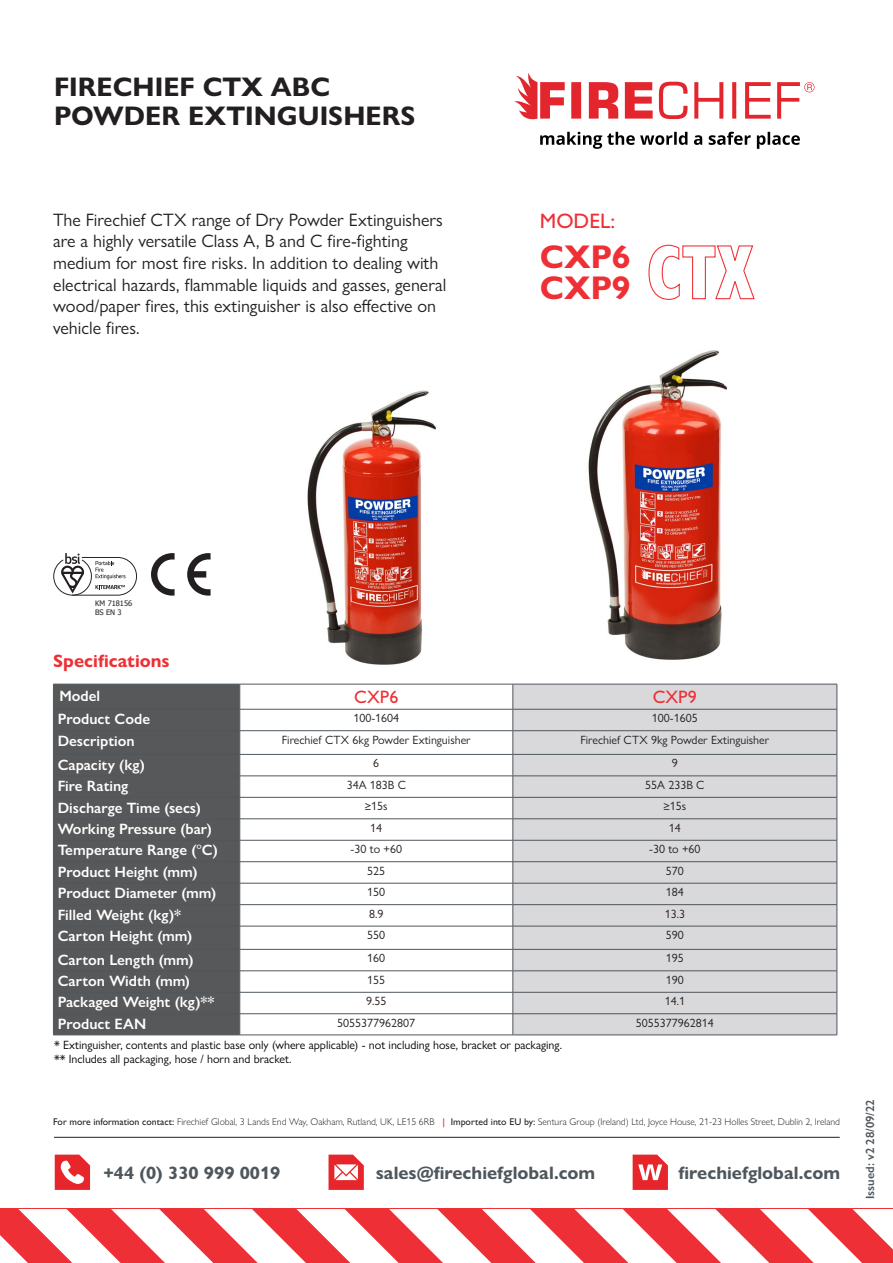
<style>
.page{position:relative;width:893px;height:1263px;background:#fff}
.page>*{position:absolute;margin:0;border:0;box-sizing:border-box;transform-origin:0 0}
.t1{font:700 33px/31.5px "Gill Sans Nova";color:#ee3036}
.t2{font:700 27px/28.5px "Gill Sans Nova";color:#231f20}
.t3{font:500 21px "Gill Sans Nova";color:#ee3036}
.t4{font:18px/21.6px "Gill Sans Nova";color:#231f20}
.t5{font:700 18px "Gill Sans Nova";color:#4f575d}
.t6{font:700 18px "Gill Sans Nova";color:#ee3036}
.t7{font:500 18px "Gill Sans Nova";color:#ee3036}
.t8{font:600 15px "Gill Sans Nova";color:#fff}
.t9{font:12px "Gill Sans Nova";color:#231f20}
.t10{font:12px "Gill Sans Nova";color:#000}
.t11{font:600 12px "Gill Sans Nova";color:#4f575d}
.Ingressi_2{font:300 9.75px "Gill Sans Nova";color:#231f20}
.t12{font:7.5px "Tahoma";color:#231f20}
.s1{font-weight:400}
.s2{font-weight:500}
.s3{font-weight:600;color:#ee3036}
</style>
<div class="page">
<svg style="left:0;top:1209px;width:893px;height:54px"></svg>
<svg style="left:514px;top:73px;width:51px;height:47px"></svg>
<div style="left:571px;top:82px;width:10px;height:37px;background:#e3262e"></div>
<svg style="left:589px;top:82px;width:29px;height:37px"></svg>
<svg style="left:625px;top:82px;width:28px;height:37px"></svg>
<svg style="left:659px;top:82px;width:28px;height:37px"></svg>
<svg style="left:694px;top:82px;width:29px;height:37px"></svg>
<svg style="left:732px;top:82px;width:4px;height:37px"></svg>
<svg style="left:745px;top:82px;width:26px;height:37px"></svg>
<svg style="left:540px;top:132px;width:260px;height:17px"></svg>
<svg style="left:777px;top:82px;width:37px;height:37px"></svg>
<div style="left:54px;top:685px;width:186px;height:350px;background:#57585a"></div>
<svg style="left:241px;top:685px;width:272px;height:350px"></svg>
<div style="left:514px;top:685px;width:323px;height:350px;background:#d9d9db"></div>
<hr style="left:53px;top:684px;width:187px;height:1px;background:#4f575d">
<hr style="left:53px;top:709px;width:187px;height:1px;background:#4f575d">
<hr style="left:240px;top:776px;width:273px;height:1px;background:#4f575d">
<hr style="left:240px;top:797px;width:273px;height:1px;background:#4f575d">
<hr style="left:240px;top:861px;width:273px;height:1px;background:#4f575d">
<hr style="left:240px;top:883px;width:273px;height:1px;background:#4f575d">
<hr style="left:240px;top:904px;width:273px;height:1px;background:#4f575d">
<hr style="left:240px;top:926px;width:273px;height:1px;background:#4f575d">
<hr style="left:240px;top:949px;width:273px;height:1px;background:#4f575d">
<hr style="left:240px;top:970px;width:273px;height:1px;background:#4f575d">
<hr style="left:240px;top:992px;width:273px;height:1px;background:#4f575d">
<hr style="left:240px;top:1013px;width:273px;height:1px;background:#4f575d">
<hr style="left:240px;top:1035px;width:273px;height:1px;background:#4f575d">
<hr style="left:240px;top:818px;width:273px;height:1px;background:#4f575d">
<hr style="left:240px;top:840px;width:273px;height:1px;background:#4f575d">
<svg style="left:240px;top:685px;width:1px;height:350px"></svg>
<hr style="left:240px;top:684px;width:273px;height:1px;background:#4f575d">
<hr style="left:240px;top:709px;width:273px;height:1px;background:#4f575d">
<hr style="left:240px;top:730px;width:273px;height:1px;background:#4f575d">
<hr style="left:240px;top:754px;width:273px;height:1px;background:#4f575d">
<svg style="left:513px;top:685px;width:1px;height:350px"></svg>
<hr style="left:513px;top:684px;width:324px;height:1px;background:#4f575d">
<svg style="left:837px;top:684px;width:1px;height:351px"></svg>
<hr style="left:513px;top:709px;width:324px;height:1px;background:#4f575d">
<hr style="left:513px;top:730px;width:324px;height:1px;background:#4f575d">
<hr style="left:513px;top:754px;width:324px;height:1px;background:#4f575d">
<hr style="left:513px;top:776px;width:324px;height:1px;background:#4f575d">
<hr style="left:513px;top:797px;width:324px;height:1px;background:#4f575d">
<hr style="left:513px;top:818px;width:324px;height:1px;background:#4f575d">
<hr style="left:513px;top:840px;width:324px;height:1px;background:#4f575d">
<hr style="left:513px;top:861px;width:324px;height:1px;background:#4f575d">
<hr style="left:513px;top:883px;width:324px;height:1px;background:#4f575d">
<hr style="left:513px;top:904px;width:324px;height:1px;background:#4f575d">
<hr style="left:53px;top:730px;width:187px;height:1px;background:#4f575d">
<hr style="left:513px;top:926px;width:324px;height:1px;background:#4f575d">
<hr style="left:53px;top:754px;width:187px;height:1px;background:#4f575d">
<hr style="left:513px;top:949px;width:324px;height:1px;background:#4f575d">
<hr style="left:53px;top:776px;width:187px;height:1px;background:#4f575d">
<hr style="left:513px;top:970px;width:324px;height:1px;background:#4f575d">
<hr style="left:513px;top:992px;width:324px;height:1px;background:#4f575d">
<hr style="left:513px;top:1013px;width:324px;height:1px;background:#4f575d">
<hr style="left:53px;top:797px;width:187px;height:1px;background:#4f575d">
<hr style="left:513px;top:1035px;width:324px;height:1px;background:#4f575d">
<hr style="left:53px;top:818px;width:187px;height:1px;background:#4f575d">
<hr style="left:53px;top:840px;width:187px;height:1px;background:#4f575d">
<hr style="left:53px;top:861px;width:187px;height:1px;background:#4f575d">
<hr style="left:53px;top:883px;width:187px;height:1px;background:#4f575d">
<hr style="left:53px;top:904px;width:187px;height:1px;background:#4f575d">
<hr style="left:53px;top:926px;width:187px;height:1px;background:#4f575d">
<hr style="left:53px;top:949px;width:187px;height:1px;background:#4f575d">
<hr style="left:53px;top:970px;width:187px;height:1px;background:#4f575d">
<hr style="left:53px;top:992px;width:187px;height:1px;background:#4f575d">
<hr style="left:53px;top:1013px;width:187px;height:1px;background:#4f575d">
<svg style="left:53px;top:684px;width:1px;height:351px"></svg>
<hr style="left:53px;top:1035px;width:187px;height:1px;background:#4f575d">
<svg style="left:55px;top:1154px;width:35px;height:36px"></svg>
<svg style="left:329px;top:1154px;width:35px;height:36px"></svg>
<hr style="left:54px;top:1137px;width:786px;height:1px;background:#231f20">
<svg style="left:633px;top:1154px;width:35px;height:36px"></svg>
<svg style="left:648px;top:244px;width:107px;height:56px"></svg>
<svg style="left:187px;top:553px;width:24px;height:43px"></svg>
<svg style="left:151px;top:553px;width:24px;height:43px"></svg>
<svg style="left:53px;top:553px;width:84px;height:43px"></svg>
<img style="left:588px;top:350px;width:139px;height:310px">
<img style="left:307px;top:390px;width:129px;height:275px">
<p class="t2" style="left:54px;top:73px;width:363px">FIRECHIEF CTX ABC<br>POWDER EXTINGUISHERS</p>
<p class="t4" style="left:53px;top:209px;width:395px">The Firechief CTX range of Dry Powder Extinguishers are a highly versatile Class A, B and C fire-fighting medium for most fire risks. In addition to dealing with electrical hazards, flammable liquids and gasses, general wood/paper fires, this extinguisher is also effective on vehicle fires.</p>
<p class="t3" style="left:540px;top:208px;width:77px">MODEL:</p>
<p class="t1" style="left:540px;top:241px;width:92px">CXP6<br>CXP9</p>
<p class="t12" style="left:95px;top:598px;width:39px">KM 718156</p>
<p class="t12" style="left:95px;top:607px;width:28px">BS EN 3</p>
<p class="t6" style="left:53px;top:650px;width:118px">Specifications</p>
<p class="t8" style="left:59px;top:687px;width:42px">Model</p>
<p class="t7" style="left:354px;top:686px;width:46px">CXP6</p>
<p class="t7" style="left:653px;top:686px;width:46px">CXP9</p>
<p class="t8" style="left:58px;top:710px;width:94px">Product Code</p>
<p class="t9" style="left:353px;top:711px;width:47px">100-1604</p>
<p class="t9" style="left:652px;top:711px;width:47px">100-1605</p>
<p class="t8" style="left:58px;top:731px;width:79px">Description</p>
<p class="t9" style="left:282px;top:732px;width:190px">Firechief CTX 6kg Powder Extinguisher</p>
<p class="t9" style="left:580px;top:732px;width:190px">Firechief CTX 9kg Powder Extinguisher</p>
<p class="t8" style="left:58px;top:755px;width:89px">Capacity (kg)</p>
<p class="t9" style="left:373px;top:756px;width:7px">6</p>
<p class="t9" style="left:672px;top:756px;width:7px">9</p>
<p class="t8" style="left:58px;top:777px;width:72px">Fire Rating</p>
<p class="t9" style="left:347px;top:777px;width:61px">34A 183B C</p>
<p class="t9" style="left:645px;top:777px;width:61px">55A 233B C</p>
<p class="t8" style="left:58px;top:798px;width:145px">Discharge Time (secs)</p>
<p class="t9" style="left:365px;top:799px;width:24px">≥15s</p>
<p class="t9" style="left:663px;top:799px;width:24px">≥15s</p>
<p class="t8" style="left:58px;top:820px;width:156px">Working Pressure (bar)</p>
<p class="t9" style="left:370px;top:820px;width:13px">14</p>
<p class="t9" style="left:669px;top:820px;width:13px">14</p>
<p class="t8" style="left:58px;top:841px;width:162px">Temperature Range (<span class="s1">º</span>C)</p>
<p class="t9" style="left:351px;top:842px;width:53px">-30 to +60</p>
<p class="t9" style="left:649px;top:842px;width:53px">-30 to +60</p>
<p class="t8" style="left:58px;top:862px;width:141px">Product Height (mm)</p>
<p class="t9" style="left:367px;top:863px;width:20px">525</p>
<p class="t9" style="left:666px;top:863px;width:19px">570</p>
<p class="t8" style="left:58px;top:884px;width:160px">Product Diameter (mm)</p>
<p class="t9" style="left:367px;top:885px;width:20px">150</p>
<p class="t9" style="left:666px;top:885px;width:19px">184</p>
<p class="t8" style="left:58px;top:905px;width:125px">Filled Weight (kg)*</p>
<p class="t9" style="left:369px;top:906px;width:16px">8.9</p>
<p class="t9" style="left:665px;top:906px;width:22px">13.3</p>
<p class="t8" style="left:58px;top:927px;width:136px">Carton Height (mm)</p>
<p class="t9" style="left:367px;top:928px;width:20px">550</p>
<p class="t9" style="left:666px;top:928px;width:19px">590</p>
<p class="t8" style="left:58px;top:950px;width:137px">Carton Length (mm)</p>
<p class="t9" style="left:367px;top:951px;width:20px">160</p>
<p class="t9" style="left:666px;top:951px;width:19px">195</p>
<p class="t8" style="left:58px;top:972px;width:134px">Carton Width (mm)</p>
<p class="t9" style="left:367px;top:972px;width:20px">155</p>
<p class="t9" style="left:666px;top:972px;width:19px">190</p>
<p class="t8" style="left:58px;top:993px;width:158px">Packaged Weight (kg)**</p>
<p class="t9" style="left:366px;top:994px;width:22px">9.55</p>
<p class="t9" style="left:665px;top:994px;width:22px">14.1</p>
<p class="t8" style="left:58px;top:1014px;width:90px">Product EAN</p>
<p class="t9" style="left:337px;top:1015px;width:80px">5055377962807</p>
<p class="t9" style="left:636px;top:1015px;width:79px">5055377962814</p>
<p class="t10" style="left:54px;top:1037px;width:510px">* Extinguisher, contents and plastic base only (where applicable) - not including hose, bracket or packaging.</p>
<p class="t10" style="left:54px;top:1052px;width:239px">** Includes all packaging, hose / horn and bracket.</p>
<p class="Ingressi_2" style="left:53px;top:1116px;width:788px"><span class="s2">For more information contact:</span> Firechief Global, 3 Lands End Way, Oakham, Rutland, UK, LE15 6RB <span class="s3">|</span> <span class="s2">Imported into EU by:</span> Sentura Group (Ireland) Ltd, Joyce House, 21-23 Holles Street, Dublin 2, Ireland</p>
<p class="t5" style="left:376px;top:1162px;width:221px">sales@firechiefglobal.com</p>
<p class="t5" style="left:678px;top:1162px;width:163px">firechiefglobal.com</p>
<p class="t5" style="left:103px;top:1162px;width:179px">+44 (0) 330 999 0019</p>
<p class="t11" style="left:863px;top:1199px;width:101px;rotate:-90deg">Issued: v2 28/09/22</p>
</div>
